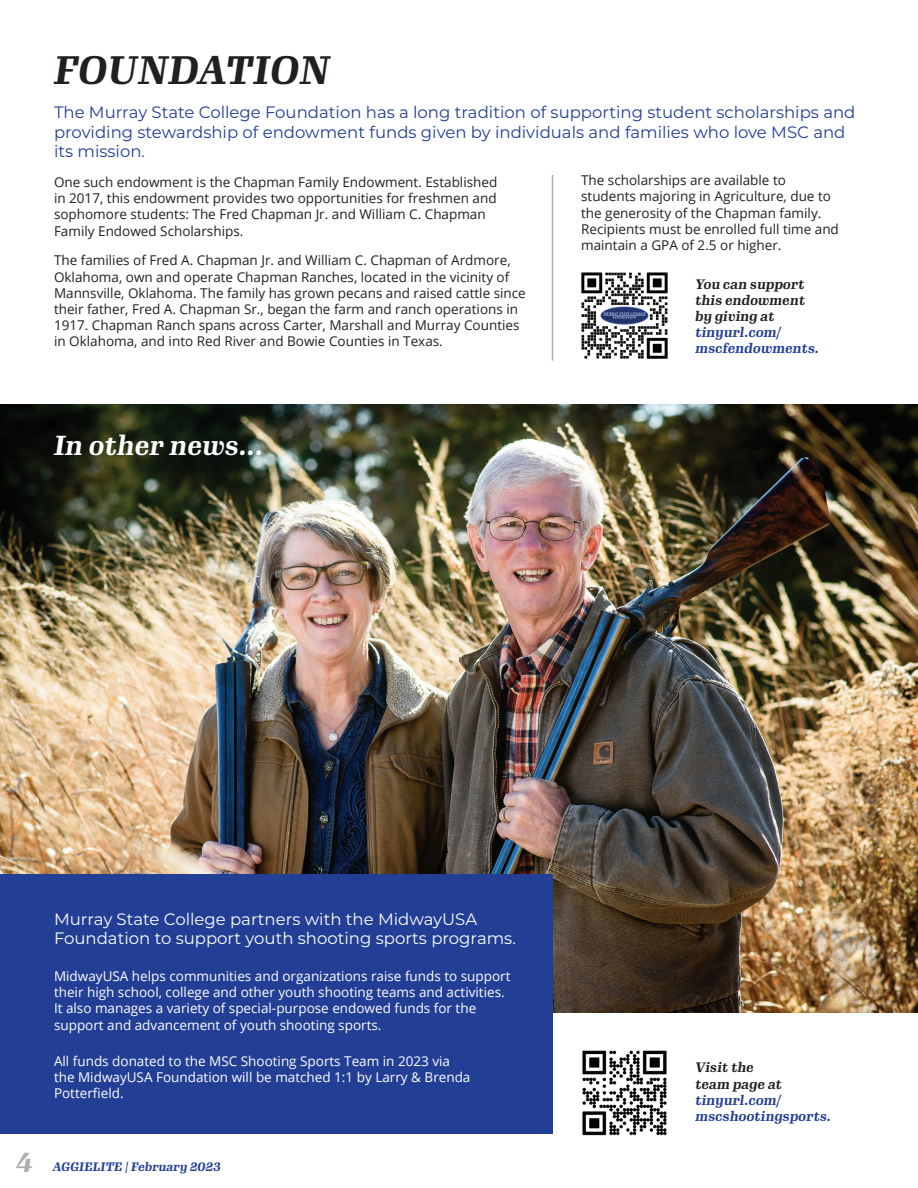
<style>
.page{position:relative;width:918px;height:1188px;background:#fff}
.page>*{position:absolute;margin:0;border:0;box-sizing:border-box;transform-origin:0 0}
.t1{font:italic 700 39px "Gimlet Text Narrow";color:#231f20}
.t2{font:italic 700 27px "Gimlet Text Narrow";color:#fff}
.t3{font:italic 700 27px "Gimlet Text Narrow";color:#aeafb1}
.t4{font:16.5px/19.8px "Montserrat";color:#223e95}
.t5{font:16.5px/19.8px "Montserrat";color:#fff}
.t6{font:13.5px/16.2px "Open Sans";color:#231f20}
.t7{font:13.5px/16.2px "Open Sans";color:#fff}
.t8{font:italic 700 13.5px/16.2px "Gimlet Text Narrow";color:#223e95}
.t9{font:italic 700 13.5px/16.2px "Gimlet Text Narrow";color:#231f20;text-align:justify}
.t10{font:italic 700 12px "Gimlet Text Narrow";color:#223e95}
</style>
<div class="page">
<img style="left:0;top:405px;width:918px;height:607px">
<div style="left:0;top:875px;width:553px;height:259px;background:#223e95"></div>
<img style="left:581px;top:272px;width:87px;height:87px">
<img style="left:582px;top:1050px;width:85px;height:86px">
<hr style="left:552px;top:175px;width:1px;height:186px;background:#aeafb1">
<h1 class="t1" style="left:54px;top:43px;width:278px">FOUNDATION</h1>
<p class="t4" style="left:54px;top:101px;width:803px">The Murray State College Foundation has a long tradition of supporting student scholarships and providing stewardship of endowment funds given by individuals and families who love MSC and its mission.</p>
<p class="t6" style="left:54px;top:174px;width:445px">One such endowment is the Chapman Family Endowment. Established in 2017, this endowment provides two opportunities for freshmen and sophomore students: The Fred Chapman Jr. and William C. Chapman Family Endowed Scholarships.</p>
<p class="t6" style="left:54px;top:252px;width:473px">The families of Fred A. Chapman Jr. and William C. Chapman of Ardmore, Oklahoma, own and operate Chapman Ranches, located in the vicinity of Mannsville, Oklahoma. The family has grown pecans and raised cattle since their father, Fred A. Chapman Sr., began the farm and ranch operations in 1917. Chapman Ranch spans across Carter, Marshall and Murray Counties in Oklahoma, and into Red River and Bowie Counties in Texas.</p>
<p class="t6" style="left:581px;top:172px;width:259px">The scholarships are available to students majoring in Agriculture, due to the generosity of the Chapman family.<br>Recipients must be enrolled full time and maintain a GPA of 2.5 or higher.</p>
<p class="t9" style="left:696px;top:275px;width:111px">You can support this endowment by giving at</p>
<p class="t8" style="left:696px;top:323px;width:125px">tinyurl.com/ mscfendowments.</p>
<h2 class="t2" style="left:54px;top:427px;width:211px">In other news...</h2>
<p class="t5" style="left:54px;top:908px;width:463px">Murray State College partners with the MidwayUSA<br>Foundation to support youth shooting sports programs.</p>
<p class="t7" style="left:54px;top:968px;width:458px">MidwayUSA helps communities and organizations raise funds to support their high school, college and other youth shooting teams and activities.<br>It also manages a variety of special-purpose endowed funds for the support and advancement of youth shooting sports.</p>
<p class="t7" style="left:54px;top:1053px;width:418px">All funds donated to the MSC Shooting Sports Team in 2023 via the MidwayUSA Foundation will be matched 1:1 by Larry &amp; Brenda<br>Potterfield.</p>
<h2 class="t3" style="left:16px;top:1143px;width:19px">4</h2>
<p class="t10" style="left:53px;top:1158px;width:170px">AGGIELITE | February 2023</p>
<p class="t9" style="left:696px;top:1059px;width:88px">Visit the team page at</p>
<p class="t8" style="left:696px;top:1091px;width:137px">tinyurl.com/ mscshootingsports.</p>
</div>
